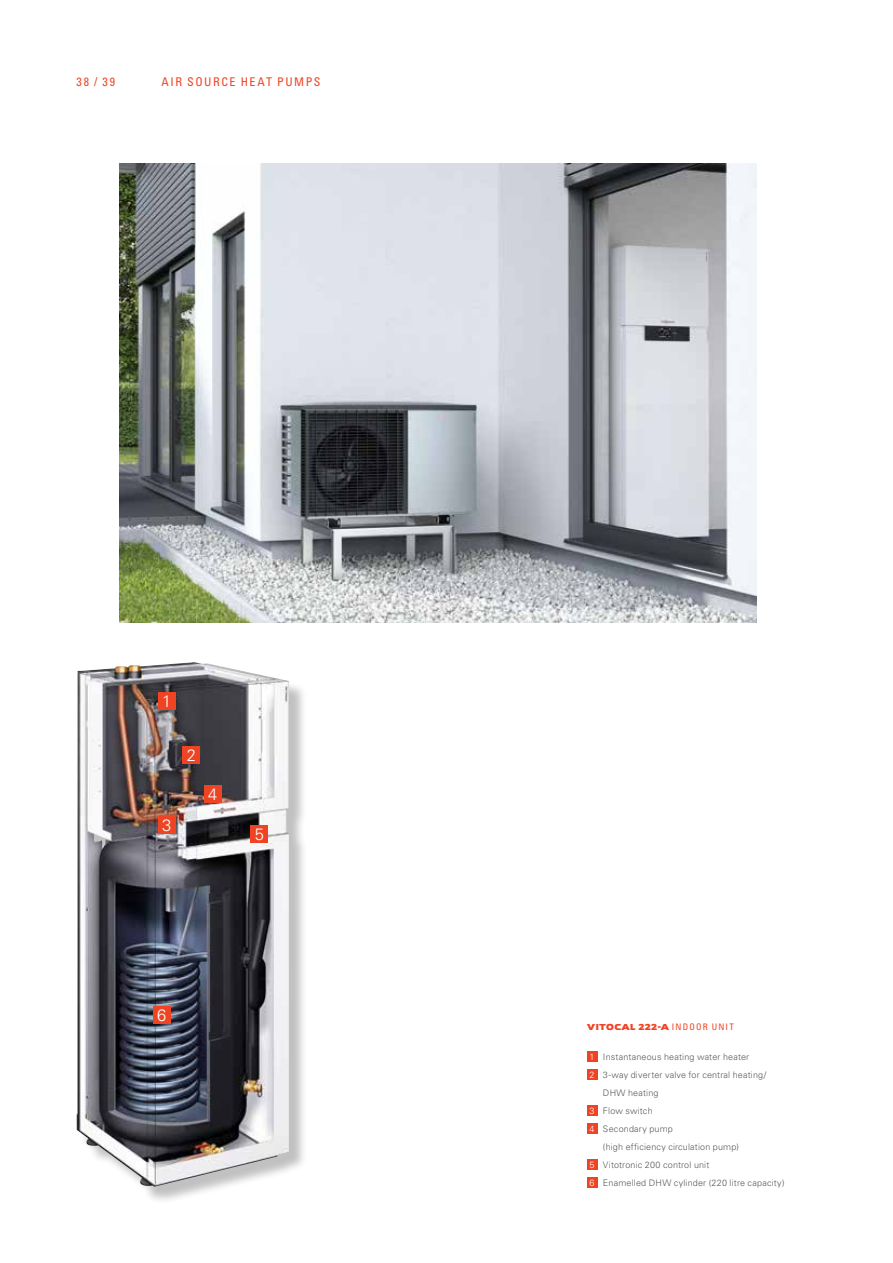
<style>
.page{position:relative;width:893px;height:1263px;background:#fff}
.page>*{position:absolute;margin:0;border:0;box-sizing:border-box;transform-origin:0 0}
.t1{font:300 16.5px "Univers LTCYR 45";color:#fff}
.t2{font:condensed 12px "Univers LTCYR 57";letter-spacing:.13em;color:#ef4423}
.t3{font:300 9px "Univers LTCYR 45";letter-spacing:.02em;color:#58595b}
.t4{font:condensed 9px "Univers LTCYR 57";color:#ef4423}
.t5{font:700 9px "Viessmann";color:#ef4423}
.s1{font-family:"Viessmann";font-weight:700;font-stretch:normal}
.s2{color:#fff}
</style>
<div class="page">
<img style="left:119px;top:164px;width:638px;height:458px">
<div style="left:79px;top:665px;width:229px;height:540px;background:#000;opacity:.25"></div>
<img style="left:77px;top:662px;width:212px;height:524px">
<div style="left:158px;top:693px;width:17px;height:17px;background:#ef4423"></div>
<div style="left:183px;top:746px;width:17px;height:17px;background:#ef4423"></div>
<div style="left:158px;top:816px;width:17px;height:17px;background:#ef4423"></div>
<div style="left:204px;top:786px;width:17px;height:17px;background:#ef4423"></div>
<div style="left:251px;top:825px;width:17px;height:17px;background:#ef4423"></div>
<div style="left:153px;top:1006px;width:17px;height:17px;background:#ef4423"></div>
<div style="left:587px;top:1051px;width:10px;height:11px;background:#ef4423"></div>
<div style="left:587px;top:1069px;width:10px;height:11px;background:#ef4423"></div>
<div style="left:587px;top:1105px;width:10px;height:11px;background:#ef4423"></div>
<div style="left:587px;top:1123px;width:10px;height:11px;background:#ef4423"></div>
<div style="left:587px;top:1159px;width:10px;height:11px;background:#ef4423"></div>
<div style="left:587px;top:1177px;width:10px;height:11px;background:#ef4423"></div>
<h2 class="t2" style="left:77px;top:74px;width:40px">38 / 39</h2>
<h2 class="t2" style="left:162px;top:74px;width:43px">AIR SOURCE</h2>
<h2 class="t2" style="left:241px;top:74px;width:81px">HE AT PUMPS</h2>
<h1 class="t1" style="left:162px;top:690px;width:11px">1</h1>
<h1 class="t1" style="left:162px;top:814px;width:11px">3</h1>
<h1 class="t1" style="left:187px;top:744px;width:11px">2</h1>
<h1 class="t1" style="left:208px;top:784px;width:11px">4</h1>
<h1 class="t1" style="left:255px;top:823px;width:11px">5</h1>
<h1 class="t1" style="left:157px;top:1004px;width:11px">6</h1>
<p class="t5" style="left:587px;top:1021px;width:16px">VITOCAL</p>
<p class="t4" style="left:638px;top:1021px;width:59px"><span class="s1">222-A</span> IN DOOR</p>
<p class="t4" style="left:712px;top:1021px;width:22px">UNIT</p>
<p class="t3" style="left:590px;top:1051px;width:161px"><span class="s2">1</span> Instantaneous heating water heater</p>
<p class="t3" style="left:590px;top:1069px;width:178px"><span class="s2">2</span> 3-way diverter valve for central heating/</p>
<p class="t3" style="left:603px;top:1087px;width:57px">DHW heating</p>
<p class="t3" style="left:590px;top:1105px;width:65px"><span class="s2">3</span> Flow switch</p>
<p class="t3" style="left:590px;top:1123px;width:85px"><span class="s2">4</span> Secondary pump</p>
<p class="t3" style="left:603px;top:1141px;width:138px">(high efficiency circulation pump)</p>
<p class="t3" style="left:590px;top:1159px;width:121px"><span class="s2">5</span> Vitotronic 200 control unit</p>
<p class="t3" style="left:590px;top:1177px;width:196px"><span class="s2">6</span> Enamelled DHW cylinder (220 litre capacity)</p>
</div>
